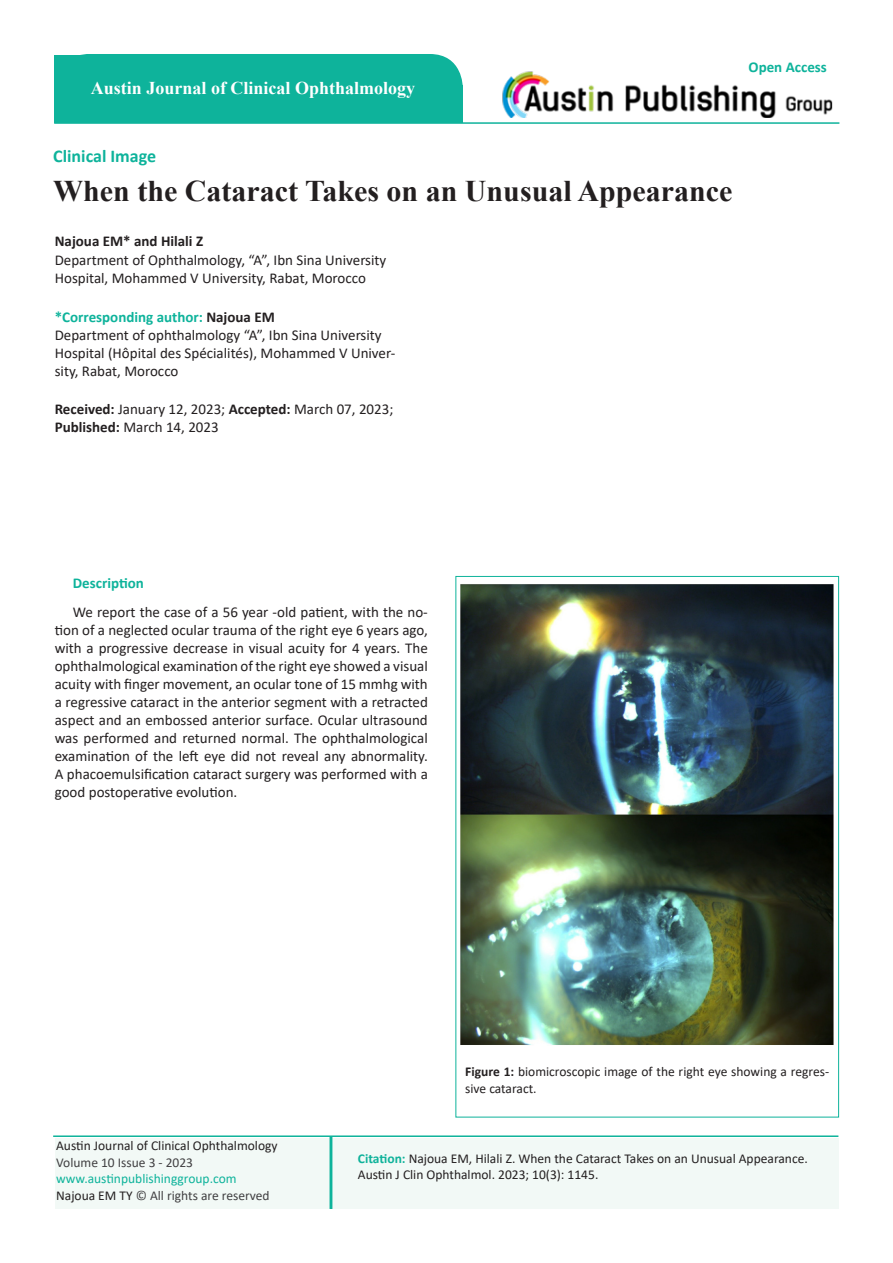
<style>
.page{position:relative;width:893px;height:1263px;background:#fff}
.page>*{position:absolute;margin:0;border:0;box-sizing:border-box;transform-origin:0 0}
.t1{font:700 30px "Times New Roman";color:#231f20}
.t2{font:700 18px "Times New Roman";color:#fff}
.t3{font:700 18px "Calibri";color:#0eb39b}
.t4{font:15px/18px "Calibri";color:#231f20}
.t5{font:700 15px "Calibri";color:#0eb39b}
.t6{font:700 15px "Calibri";color:#231f20}
.t7{font:13.5px/16.5px "Calibri";color:#231f20}
.t8{font:13.5px/16.5px "Calibri";color:#414042}
.s1{font-weight:700;color:#0eb39b}
.s2{font-weight:700}
.s3{color:#0eb39b}
.s4{color:#231f20}
.s5{font-weight:700;color:#0eb29a}
</style>
<div class="page">
<div style="left:55px;top:54px;width:408px;height:69px;background:#0eb39b;border-radius:33px"></div>
<img style="left:502px;top:71px;width:331px;height:46px">
<div style="left:55px;top:1138px;width:783px;height:71px;background:#f2f9f6"></div>
<div style="left:335px;top:86px;width:128px;height:37px;background:#0eb39b"></div>
<div style="left:330px;top:1136px;width:2px;height:73px;border:2px solid #0eb39b"></div>
<hr style="left:54px;top:122px;width:785px;height:2px;background:#0eb39b">
<hr style="left:53px;top:1135px;width:785px;height:2px;background:#0eb39b">
<img style="left:461px;top:584px;width:373px;height:461px">
<p class="t2" style="left:91px;top:75px;width:326px">Austin Journal of Clinical Ophthalmology</p>
<p class="t5" style="left:748px;top:57px;width:80px">Open Access</p>
<p class="t3" style="left:53px;top:144px;width:104px">Clinical Image</p>
<p class="t1" style="left:53px;top:169px;width:681px">When the Cataract Takes on an Unusual Appearance</p>
<p class="t6" style="left:55px;top:230px;width:150px">Najoua EM* and Hilali Z</p>
<p class="t4" style="left:55px;top:250px;width:333px">Department of Ophthalmology, “A”, Ibn Sina University<br>Hospital, Mohammed V University, Rabat, Morocco</p>
<p class="t4" style="left:55px;top:308px;width:342px"><span class="s1">*Corresponding author:</span> <span class="s2">Najoua EM<br></span>Department of ophthalmology “A”, Ibn Sina University Hospital (Hôpital des Spécialités), Mohammed V Univer&shy;sity, Rabat, Morocco</p>
<p class="t4" style="left:55px;top:399px;width:340px"><span class="s2">Received:</span> January 12, 2023; <span class="s2">Accepted:</span> March 07, 2023;<br><span class="s2">Published:</span> March 14, 2023</p>
<p class="t5" style="left:73px;top:572px;width:73px">Description</p>
<p class="t4" style="left:55px;top:602px;width:375px;text-align:justify;text-indent:18px">We report the case of a 56 year -old patient, with the no&shy;tion of a neglected ocular trauma of the right eye 6 years ago, with a progressive decrease in visual acuity for 4 years. The ophthalmological examination of the right eye showed a visual acuity with finger movement, an ocular tone of 15 mmhg with a regressive cataract in the anterior segment with a retracted aspect and an embossed anterior surface. Ocular ultrasound was performed and returned normal. The ophthalmological examination of the left eye did not reveal any abnormality.<br>A phacoemulsification cataract surgery was performed with a good postoperative evolution.</p>
<p class="t7" style="left:465px;top:1063px;width:365px"><span class="s2">Figure 1:</span> biomicroscopic image of the right eye showing a regres&shy;sive cataract.</p>
<p class="t7" style="left:56px;top:1137px;width:223px">Austin Journal of Clinical Ophthalmology</p>
<p class="t8" style="left:56px;top:1153px;width:215px">Volume 10 Issue 3 - 2023 <span class="s3">www.austinpublishinggroup.com<br></span><span class="s4">Najoua EM TY</span> © All rights are reserved</p>
<p class="t7" style="left:358px;top:1150px;width:451px"><span class="s5">Citation:</span> Najoua EM, Hilali Z. When the Cataract Takes on an Unusual Appearance.<br>Austin J Clin Ophthalmol. 2023; 10(3): 1145.</p>
</div>
